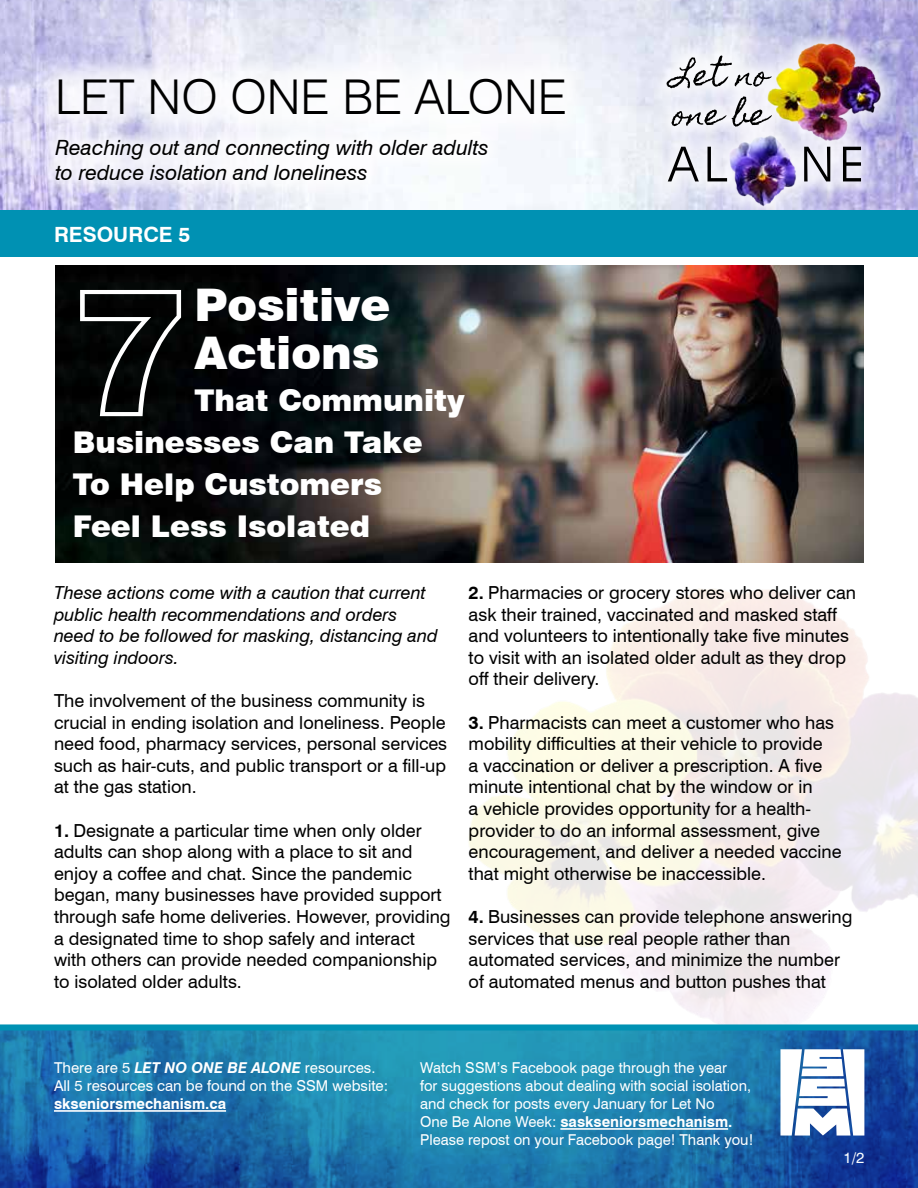
<style>
.page{position:relative;width:918px;height:1188px;background:#fff}
.page>*{position:absolute;margin:0;border:0;box-sizing:border-box;transform-origin:0 0}
.t1{font:300 48px "Swiss 721 BT";color:#000}
.t2{font:900 45px/48px "Swiss 721 BT";color:#fff}
.t3{font:900 30px/42px "Swiss 721 BT";color:#fff}
.t4{font:italic 21px/24.8px "Swiss 721 BT";color:#000}
.t5{font:700 21px "Swiss 721 BT";color:#fff}
.t6{font:18px/21.6px "Swiss 721 BT";color:#000}
.t7{font:italic 18px/21.6px "Swiss 721 BT";color:#000}
.t8{font:15px/18px "Swiss 721 BT";color:#fff}
.t9{font:700 15px "Swiss 721 BT";color:#fff}
.s1{font-weight:700}
.s2{font-weight:700;font-style:italic}
</style>
<div class="page">
<img style="left:0;top:0;width:918px;height:210px">
<div style="left:33px;top:53px;width:557px;height:88px;background:#fff;opacity:.75"></div>
<div style="left:648px;top:24px;width:251px;height:200px;background:#fff;opacity:.75"></div>
<img style="left:764px;top:39px;width:119px;height:105px">
<svg style="left:667px;top:55px;width:105px;height:34px"></svg>
<svg style="left:671px;top:110px;width:55px;height:16px"></svg>
<svg style="left:732px;top:96px;width:40px;height:31px"></svg>
<svg style="left:668px;top:147px;width:31px;height:34px"></svg>
<svg style="left:708px;top:147px;width:18px;height:34px"></svg>
<svg style="left:804px;top:147px;width:26px;height:34px"></svg>
<svg style="left:843px;top:147px;width:18px;height:34px"></svg>
<img style="left:726px;top:131px;width:75px;height:78px">
<div style="left:37px;top:121px;width:470px;height:78px;background:#fff;opacity:.75"></div>
<img style="left:55px;top:266px;width:809px;height:296px">
<div style="left:0;top:210px;width:918px;height:47px;background:#0091b3"></div>
<svg style="left:0;top:1030px;width:918px;height:158px;background:#1c74ab"></svg>
<div style="left:0;top:1024px;width:918px;height:6px;background:#0091b3"></div>
<svg style="left:780px;top:1049px;width:84px;height:87px"></svg>
<svg style="left:80px;top:290px;width:101px;height:126px;background:#292b2b"></svg>
<hr style="left:54px;top:1110px;width:172px;height:2px;background:#fff">
<hr style="left:560px;top:1128px;width:168px;height:2px;background:#fff">
<h1 class="t1" style="left:55px;top:68px;width:513px">LET NO ONE BE ALONE</h1>
<p class="t4" style="left:55px;top:135px;width:435px">Reaching out and connecting with older adults to reduce isolation and loneliness</p>
<p class="t5" style="left:54px;top:221px;width:138px">RESOURCE 5</p>
<h2 class="t2" style="left:195px;top:281px;width:197px">Positive<br>Actions</h2>
<h3 class="t3" style="left:73px;top:379px;width:393px;text-indent:122px">That Community<br>Businesses Can Take<br>To Help Customers<br>Feel Less Isolated</h3>
<p class="t7" style="left:54px;top:582px;width:385px">These actions come with a caution that current public health recommendations and orders need to be followed for masking, distancing and visiting indoors.</p>
<p class="t6" style="left:54px;top:690px;width:395px">The involvement of the business community is crucial in ending isolation and loneliness. People need food, pharmacy services, personal services such as hair-cuts, and public transport or a fill-up at the gas station.</p>
<p class="t6" style="left:54px;top:819px;width:398px"><span class="s1">1.</span> Designate a particular time when only older adults can shop along with a place to sit and enjoy a coffee and chat. Since the pandemic began, many businesses have provided support through safe home deliveries. However, providing a designated time to shop safely and interact with others can provide needed companionship to isolated older adults.</p>
<p class="t6" style="left:469px;top:582px;width:389px"><span class="s1">2.</span> Pharmacies or grocery stores who deliver can ask their trained, vaccinated and masked staff and volunteers to intentionally take five minutes to visit with an isolated older adult as they drop off their delivery.</p>
<p class="t6" style="left:469px;top:711px;width:374px"><span class="s1">3.</span> Pharmacists can meet a customer who has mobility difficulties at their vehicle to provide<br>a vaccination or deliver a prescription. A five minute intentional chat by the window or in<br>a vehicle provides opportunity for a health&shy;provider to do an informal assessment, give encouragement, and deliver a needed vaccine that might otherwise be inaccessible.</p>
<p class="t6" style="left:469px;top:906px;width:385px"><span class="s1">4.</span> Businesses can provide telephone answering services that use real people rather than automated services, and minimize the number of automated menus and button pushes that</p>
<p class="t8" style="left:54px;top:1059px;width:336px">There are 5 <span class="s2">LET NO ONE BE ALONE</span> resources.<br>All 5 resources can be found on the SSM website:</p>
<p class="t9" style="left:54px;top:1095px;width:174px">skseniorsmechanism.ca</p>
<p class="t8" style="left:420px;top:1059px;width:335px">Watch SSM’s Facebook page through the year<br>for suggestions about dealing with social isolation, and check for posts every January for Let No<br>One Be Alone Week: <span class="s1">saskseniorsmechanism.<br></span>Please repost on your Facebook page! Thank you!</p>
<p class="t8" style="left:843px;top:1149px;width:22px">1/2</p>
</div>
